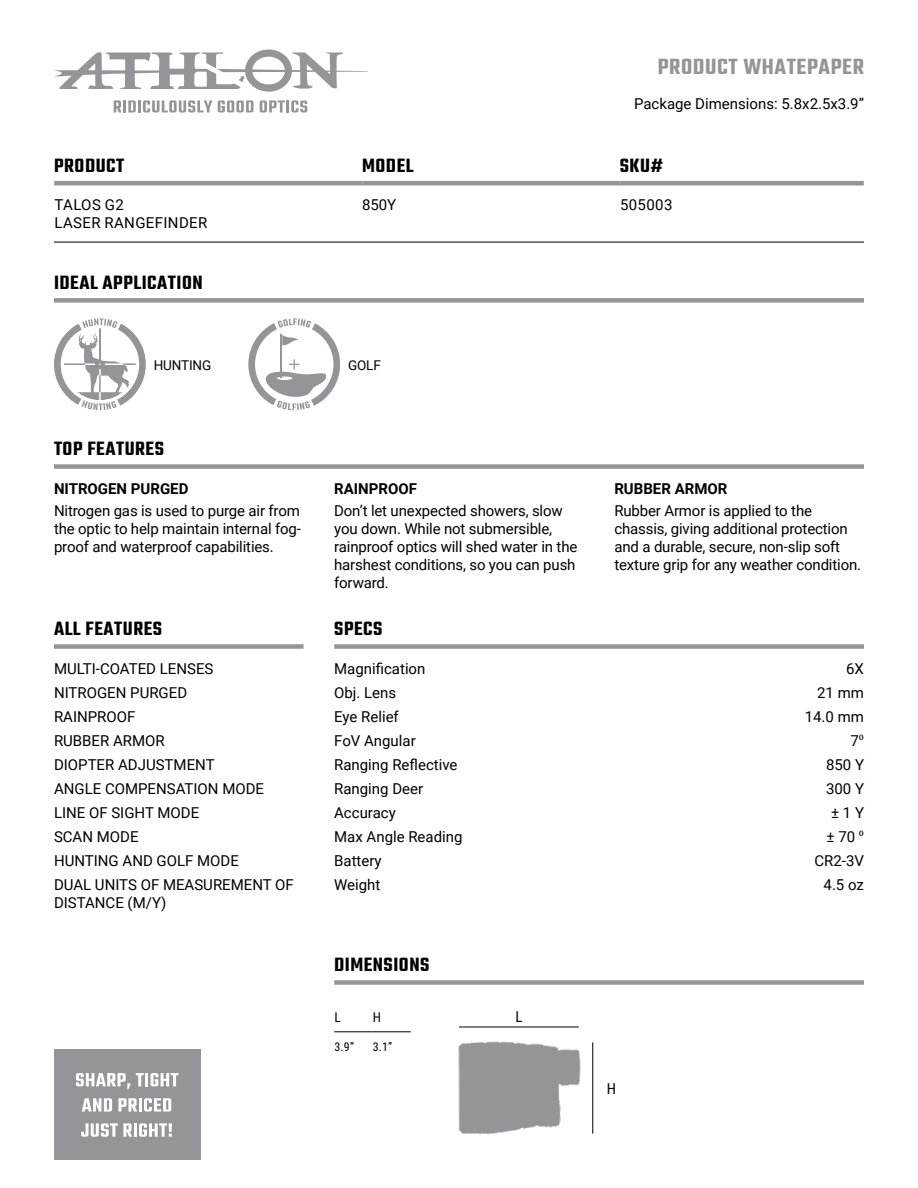
<style>
.page{position:relative;width:918px;height:1188px;background:#fff}
.page>*{position:absolute;margin:0;border:0;box-sizing:border-box;transform-origin:0 0}
.product_name{font:600 24px "Teko";letter-spacing:.025em;color:#939598}
.product_name-2{font:600 21px "Teko";letter-spacing:.025em;color:#000}
.Table_text_Headings{font:15px/18px "Roboto";letter-spacing:-.01em;color:#000}
.t1{font:700 15px "Roboto";color:#000}
.Table_text_Headings-2{font:15px "Roboto";letter-spacing:.025em;color:#000}
.t2{font:15px "Roboto Condensed";color:#000}
.Table_text_Headings-3{font:13.5px "Roboto";letter-spacing:-.01em;color:#000}
.Table_text_Headings-4{font:13.5px "Roboto Condensed";color:#000}
.Table_text_Headings-5{font:12px "Roboto Condensed";color:#000}
.s1{font-family:"Minion Pro"}
</style>
<div class="page">
<svg style="left:114px;top:100px;width:98px;height:13px"></svg>
<svg style="left:218px;top:100px;width:36px;height:13px"></svg>
<svg style="left:260px;top:100px;width:47px;height:13px"></svg>
<svg style="left:54px;top:49px;width:313px;height:43px"></svg>
<div style="left:54px;top:298px;width:810px;height:5px;background:#939598"></div>
<div style="left:54px;top:464px;width:810px;height:5px;background:#939598"></div>
<div style="left:54px;top:644px;width:250px;height:5px;background:#939598"></div>
<div style="left:334px;top:644px;width:530px;height:5px;background:#939598"></div>
<div style="left:334px;top:980px;width:530px;height:5px;background:#939598"></div>
<hr style="left:54px;top:181px;width:308px;height:4px;background:#939598">
<hr style="left:362px;top:181px;width:258px;height:4px;background:#939598">
<hr style="left:620px;top:181px;width:244px;height:4px;background:#939598">
<hr style="left:54px;top:242px;width:810px;height:1px;background:#000">
<div style="left:54px;top:1050px;width:146px;height:110px;background:#939598"></div>
<svg style="left:76px;top:1073px;width:54px;height:16px"></svg>
<svg style="left:136px;top:1073px;width:42px;height:13px"></svg>
<svg style="left:82px;top:1098px;width:30px;height:14px"></svg>
<svg style="left:118px;top:1098px;width:19px;height:14px"></svg>
<hr style="left:139px;top:1098px;width:3px;height:14px;background:#fff">
<svg style="left:144px;top:1098px;width:27px;height:14px"></svg>
<svg style="left:81px;top:1123px;width:51px;height:14px"></svg>
<hr style="left:134px;top:1123px;width:3px;height:14px;background:#fff">
<svg style="left:139px;top:1123px;width:33px;height:14px"></svg>
<img style="left:458px;top:1041px;width:136px;height:93px">
<hr style="left:334px;top:1031px;width:38px;height:1px;background:#000">
<hr style="left:372px;top:1031px;width:39px;height:1px;background:#000">
<hr style="left:459px;top:1027px;width:120px;height:1px;background:#000">
<hr style="left:592px;top:1042px;width:1px;height:92px;background:#000">
<svg style="left:54px;top:318px;width:92px;height:92px"></svg>
<svg style="left:248px;top:318px;width:92px;height:92px"></svg>
<hr style="left:280px;top:335px;width:1px;height:43px;background:#939598">
<p class="product_name" style="left:658px;top:52px;width:208px">PRODUCT WHATEPAPER</p>
<p class="Table_text_Headings" style="left:634px;top:94px;width:232px">Package Dimensions: 5.8x2.5x3.9”</p>
<p class="product_name-2" style="left:54px;top:153px;width:72px">PRODUCT</p>
<p class="product_name-2" style="left:362px;top:153px;width:53px">MODEL</p>
<p class="product_name-2" style="left:620px;top:153px;width:45px">SKU#</p>
<p class="Table_text_Headings" style="left:54px;top:195px;width:71px">TALOS G2</p>
<p class="Table_text_Headings-2" style="left:54px;top:212px;width:154px">LASER RANGEFINDER</p>
<p class="Table_text_Headings" style="left:362px;top:195px;width:35px">850Y</p>
<p class="Table_text_Headings" style="left:620px;top:195px;width:54px">505003</p>
<p class="product_name-2" style="left:54px;top:269px;width:150px">IDEAL APPLICATION</p>
<p class="Table_text_Headings-3" style="left:154px;top:355px;width:59px">HUNTING</p>
<p class="Table_text_Headings-3" style="left:348px;top:355px;width:34px">GOLF</p>
<p class="product_name-2" style="left:54px;top:435px;width:111px">TOP FEATURES</p>
<p class="t1" style="left:54px;top:478px;width:136px">NITROGEN PURGED</p>
<p class="Table_text_Headings" style="left:54px;top:501px;width:248px;text-align:justify">Nitrogen gas is used to purge air from the optic to help maintain internal fog&shy;proof and waterproof capabilities.</p>
<p class="t1" style="left:334px;top:478px;width:84px">RAINPROOF</p>
<p class="Table_text_Headings" style="left:334px;top:501px;width:245px">Don’t let unexpected showers, slow you down. While not submersible, rainproof optics will shed water in the harshest conditions, so you can push forward.</p>
<p class="product_name-2" style="left:54px;top:615px;width:110px">ALL FEATURES</p>
<p class="product_name-2" style="left:334px;top:615px;width:50px">SPECS</p>
<p class="Table_text_Headings" style="left:54px;top:660px;width:161px">MULTI-COATED LENSES</p>
<p class="Table_text_Headings" style="left:54px;top:684px;width:135px">NITROGEN PURGED</p>
<p class="Table_text_Headings" style="left:54px;top:708px;width:83px">RAINPROOF</p>
<p class="Table_text_Headings" style="left:54px;top:731px;width:112px">RUBBER ARMOR</p>
<p class="Table_text_Headings" style="left:54px;top:755px;width:162px">DIOPTER ADJUSTMENT</p>
<p class="Table_text_Headings" style="left:54px;top:779px;width:212px">ANGLE COMPENSATION MODE</p>
<p class="Table_text_Headings" style="left:54px;top:803px;width:147px">LINE OF SIGHT MODE</p>
<p class="Table_text_Headings" style="left:54px;top:827px;width:86px">SCAN MODE</p>
<p class="Table_text_Headings" style="left:54px;top:851px;width:186px">HUNTING AND GOLF MODE</p>
<p class="Table_text_Headings" style="left:54px;top:875px;width:241px">DUAL UNITS OF MEASUREMENT OF<br>DISTANCE (M/Y)</p>
<p class="Table_text_Headings" style="left:334px;top:660px;width:93px">Magnification</p>
<p class="Table_text_Headings" style="left:334px;top:684px;width:64px">Obj. Lens</p>
<p class="Table_text_Headings" style="left:334px;top:708px;width:66px">Eye Relief</p>
<p class="Table_text_Headings" style="left:334px;top:731px;width:83px">FoV Angular</p>
<p class="Table_text_Headings" style="left:334px;top:755px;width:125px">Ranging Reflective</p>
<p class="Table_text_Headings" style="left:334px;top:779px;width:90px">Ranging Deer</p>
<p class="Table_text_Headings" style="left:334px;top:803px;width:63px">Accuracy</p>
<p class="Table_text_Headings" style="left:334px;top:827px;width:130px">Max Angle Reading</p>
<p class="Table_text_Headings" style="left:334px;top:851px;width:49px">Battery</p>
<p class="Table_text_Headings" style="left:334px;top:875px;width:48px">Weight</p>
<p class="product_name-2" style="left:334px;top:951px;width:97px">DIMENSIONS</p>
<p class="Table_text_Headings-4" style="left:334px;top:1008px;width:8px">L</p>
<p class="Table_text_Headings-4" style="left:373px;top:1008px;width:10px">H</p>
<p class="Table_text_Headings-5" style="left:334px;top:1038px;width:21px">3.9”</p>
<p class="Table_text_Headings-5" style="left:373px;top:1038px;width:21px">3.1”</p>
<p class="t2" style="left:515px;top:1006px;width:9px">L</p>
<p class="t1" style="left:614px;top:478px;width:115px">RUBBER ARMOR</p>
<p class="Table_text_Headings" style="left:614px;top:501px;width:248px">Rubber Armor is applied to the chassis, giving additional protection and a durable, secure, non-slip soft texture grip for any weather condition.</p>
<p class="t2" style="left:607px;top:1078px;width:11px">H</p>
<p class="Table_text_Headings" style="left:846px;top:660px;width:19px">6X</p>
<p class="Table_text_Headings" style="left:817px;top:684px;width:48px">21 mm</p>
<p class="Table_text_Headings" style="left:805px;top:708px;width:61px">14.0 mm</p>
<p class="Table_text_Headings" style="left:850px;top:731px;width:15px">7<span class="s1">⁰</span></p>
<p class="Table_text_Headings" style="left:826px;top:755px;width:40px">850 Y</p>
<p class="Table_text_Headings" style="left:826px;top:779px;width:40px">300 Y</p>
<p class="Table_text_Headings" style="left:831px;top:803px;width:34px">± 1 Y</p>
<p class="Table_text_Headings" style="left:827px;top:827px;width:39px">± 70 <span class="s1">⁰</span></p>
<p class="Table_text_Headings" style="left:814px;top:851px;width:51px">CR2-3V</p>
<p class="Table_text_Headings" style="left:824px;top:875px;width:42px">4.5 oz</p>
</div>
